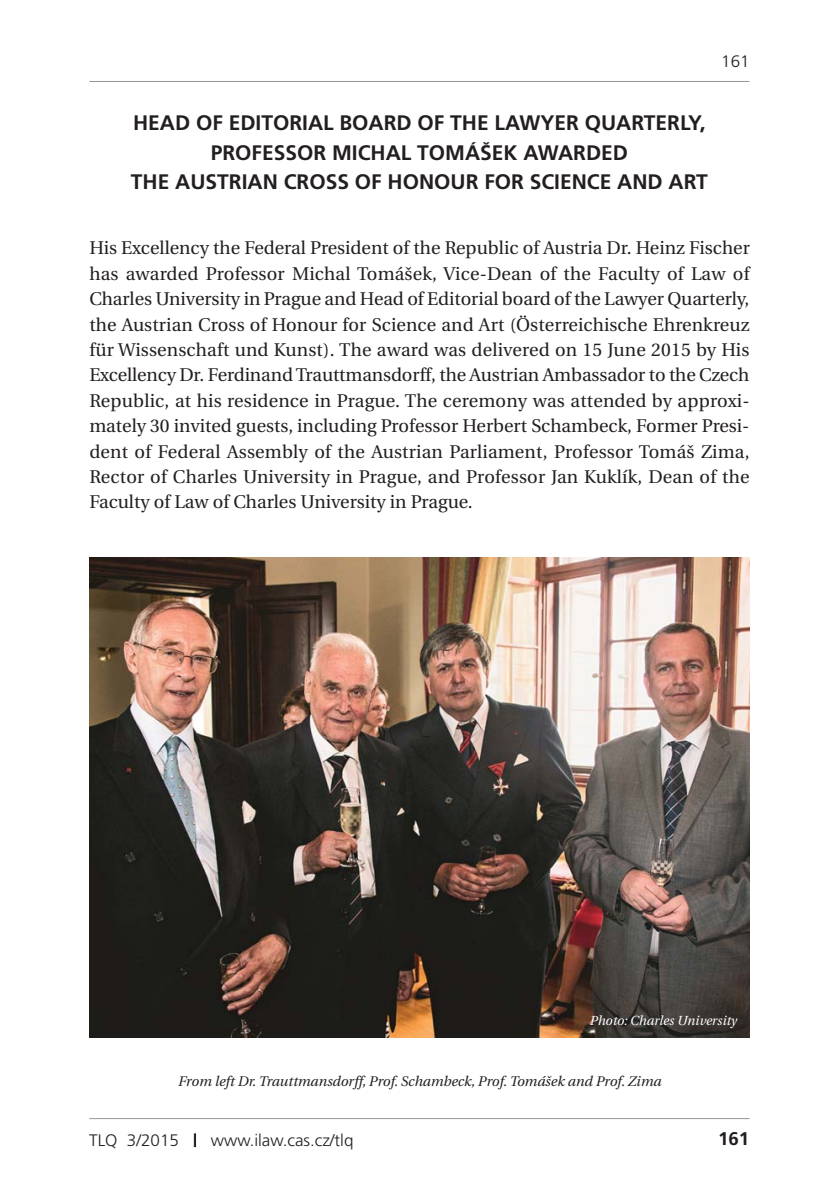
<style>
.page{position:relative;width:819px;height:1191px;background:#fff}
.page>*{position:absolute;margin:0;border:0;box-sizing:border-box;transform-origin:0 0}
.t1{font:700 21px/29.8px "Frutiger CE";color:#231f20;text-align:center}
.t2{font:18.38px/25.4px "Utopia CE";color:#231f20;text-align:justify}
.t3{font:700 18.38px "Frutiger CE";color:#231f20}
.t4{font:300 16.62px "Frutiger CE";color:#231f20}
.t5{font:italic 14px "Utopia CE";color:#231f20}
.t6{font:italic 13.12px "Utopia CE";color:#fff}
</style>
<div class="page">
<hr style="left:89px;top:81px;width:660px;height:1px;background:#939598">
<hr style="left:89px;top:1118px;width:660px;height:1px;background:#939598">
<img style="left:89px;top:557px;width:660px;height:480px">
<p class="t4" style="left:721px;top:55px;width:30px">161</p>
<p class="t1" style="left:131px;top:109px;width:578px">HEAD OF EDITORIAL BOARD OF THE LAWYER QUARTERLY,<br>PROFESSOR MICHAL TOMÁŠEK AWARDED<br>THE AUSTRIAN CROSS OF HONOUR FOR SCIENCE AND ART</p>
<p class="t2" style="left:89px;top:237px;width:662px">His Excellency the Federal President of the Republic of Austria Dr. Heinz Fischer has awarded Professor Michal Tomášek, Vice-Dean of the Faculty of Law of Charles University in Prague and Head of Editorial board of the Lawyer Quarterly, the Austrian Cross of Honour for Science and Art (Österreichische Ehrenkreuz für Wissenschaft und Kunst). The award was delivered on 15 June 2015 by His Excellency Dr. Ferdinand Trauttmansdorff, the Austrian Ambassador to the Czech Republic, at his residence in Prague. The ceremony was attended by approxi&shy;mately 30 invited guests, including Professor Herbert Schambeck, Former Presi&shy;dent of Federal Assembly of the Austrian Parliament, Professor Tomáš Zima, Rector of Charles University in Prague, and Professor Jan Kuklík, Dean of the Faculty of Law of Charles University in Prague.</p>
<p class="t6" style="left:589px;top:1014px;width:149px">Photo: Charles University</p>
<p class="t5" style="left:178px;top:1076px;width:484px">From left Dr. Trauttmansdorff, Prof. Schambeck, Prof. Tomášek and Prof. Zima</p>
<p class="t4" style="left:89px;top:1134px;width:266px">TLQ 3/2015 | www.ilaw.cas.cz/tlq</p>
<p class="t3" style="left:718px;top:1131px;width:33px">161</p>
</div>
